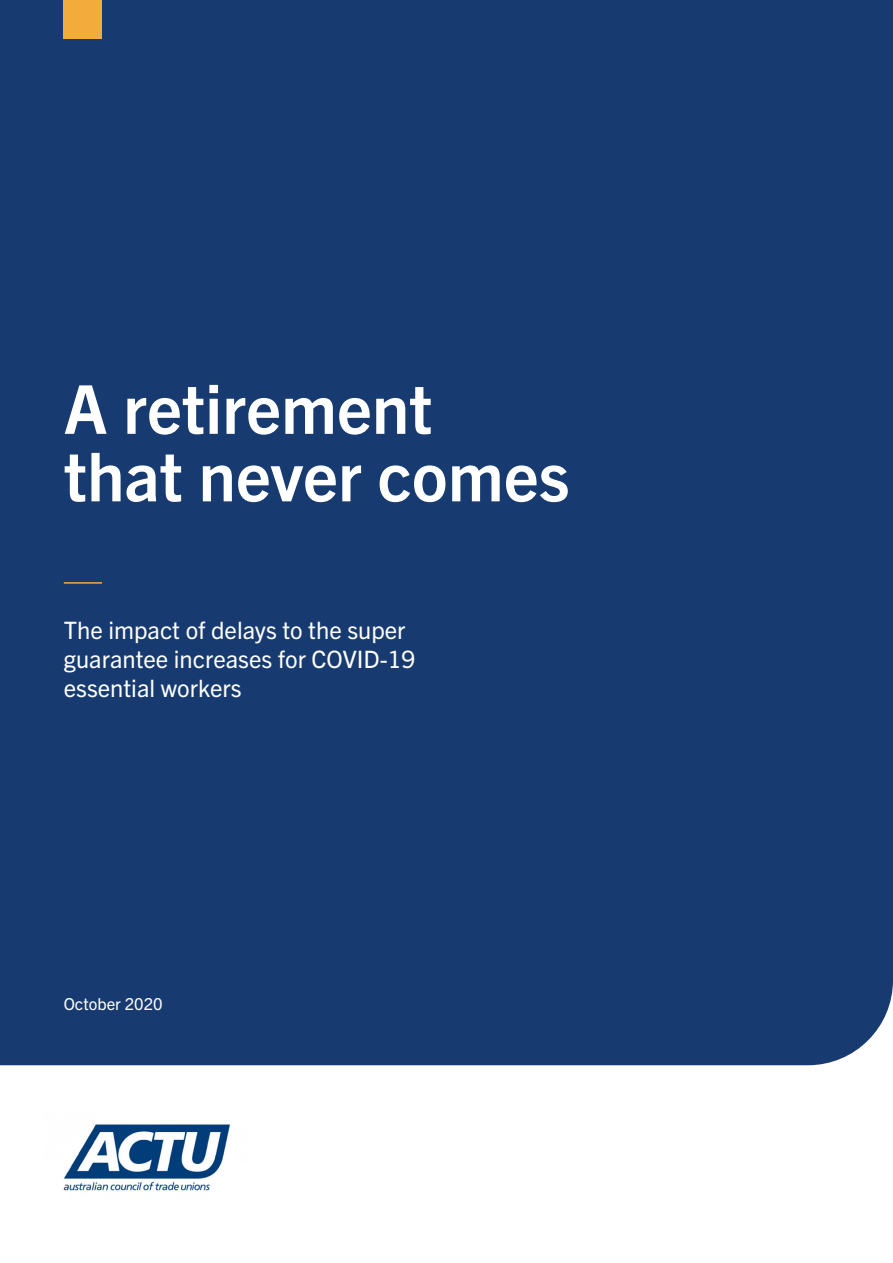
<style>
.page{position:relative;width:893px;height:1263px;background:#fff}
.page>*{position:absolute;margin:0;border:0;box-sizing:border-box;transform-origin:0 0}
.t1{font:700 67.5px/67.5px "Trade Gothic Next LT Pro";color:#fff}
.t2{font:24px/28.8px "Trade Gothic Next LT Pro";color:#fff}
.t3{font:16.5px "Trade Gothic Next LT Pro";color:#fff}
</style>
<div class="page">
<div style="left:0;top:0;width:893px;height:1065px;background:#173b70"></div>
<div style="left:64px;top:0;width:38px;height:38px;background:#f3ab3c"></div>
<img style="left:63px;top:1124px;width:167px;height:67px">
<hr style="left:64px;top:582px;width:38px;height:2px;background:#f3ab3c">
<p class="t1" style="left:64px;top:371px;width:507px">A retirement<br>that never comes</p>
<p class="t2" style="left:64px;top:614px;width:353px">The impact of delays to the super guarantee increases for COVID-19 essential workers</p>
<p class="t3" style="left:64px;top:992px;width:100px">October 2020</p>
</div>
